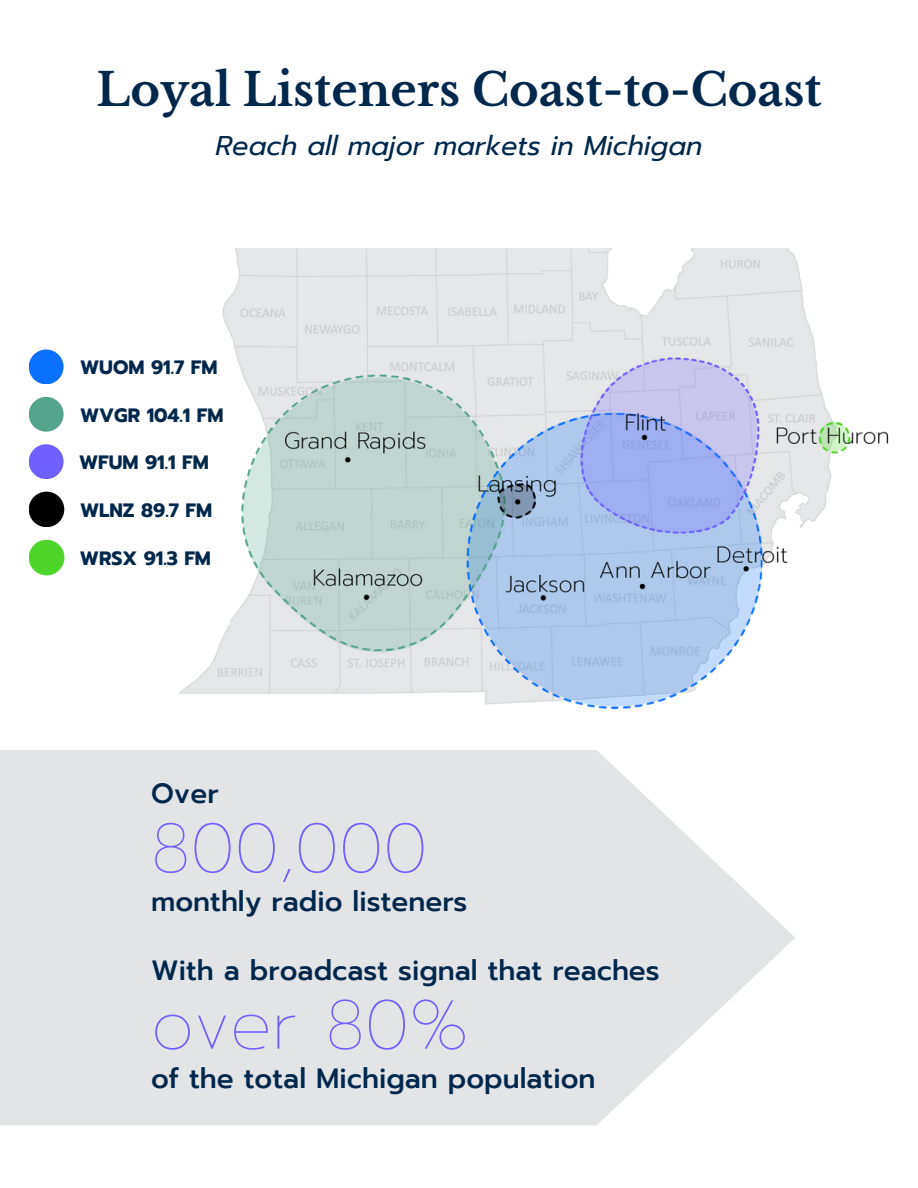
<style>
.page{position:relative;width:918px;height:1188px;background:#fff}
.page>*{position:absolute;margin:0;border:0;box-sizing:border-box;transform-origin:0 0}
.t1{font:100 69px "Prompt";color:#6f60ff}
.t2{font:700 45px "Libre Baskerville";color:#00274c}
.t3{font:500 27.9px "Prompt";color:#00274c}
.t4{font:italic 27px "Prompt";color:#00274c}
.t5{font:700 19.35px "Prompt";color:#00274c}
</style>
<div class="page">
<img style="left:179px;top:248px;width:710px;height:462px">
<svg style="left:0;top:750px;width:795px;height:375px;background:#e6e7e8"></svg>
<div style="left:92px;top:349px;width:137px;height:276px;background:#fff"></div>
<div style="left:29px;top:349px;width:35px;height:35px;background:#0a70ff;border-radius:50%"></div>
<div style="left:29px;top:397px;width:35px;height:35px;background:#55a48c;border-radius:50%"></div>
<div style="left:29px;top:444px;width:35px;height:35px;background:#6f60ff;border-radius:50%"></div>
<div style="left:29px;top:492px;width:35px;height:35px;background:#000;border-radius:50%"></div>
<div style="left:29px;top:540px;width:35px;height:35px;background:#4ed52a;border-radius:50%"></div>
<p class="t2" style="left:96px;top:63px;width:727px">Loyal Listeners Coast-to-Coast</p>
<p class="t4" style="left:215px;top:125px;width:489px">Reach all major markets in Michigan</p>
<p class="t5" style="left:80px;top:353px;width:139px">WUOM 91.7 FM</p>
<p class="t5" style="left:80px;top:401px;width:145px">WVGR 104.1 FM</p>
<p class="t5" style="left:79px;top:448px;width:131px">WFUM 91.1 FM</p>
<p class="t5" style="left:80px;top:496px;width:134px">WLNZ 89.7 FM</p>
<p class="t5" style="left:80px;top:544px;width:133px">WRSX 91.3 FM</p>
<p class="t3" style="left:151px;top:773px;width:69px">Over</p>
<p class="t1" style="left:151px;top:797px;width:278px">800,000</p>
<p class="t3" style="left:151px;top:880px;width:318px">monthly radio listeners</p>
<p class="t3" style="left:151px;top:949px;width:510px">With a broadcast signal that reaches</p>
<p class="t1" style="left:151px;top:973px;width:319px">over 80%</p>
<p class="t3" style="left:151px;top:1057px;width:446px">of the total Michigan population</p>
</div>
